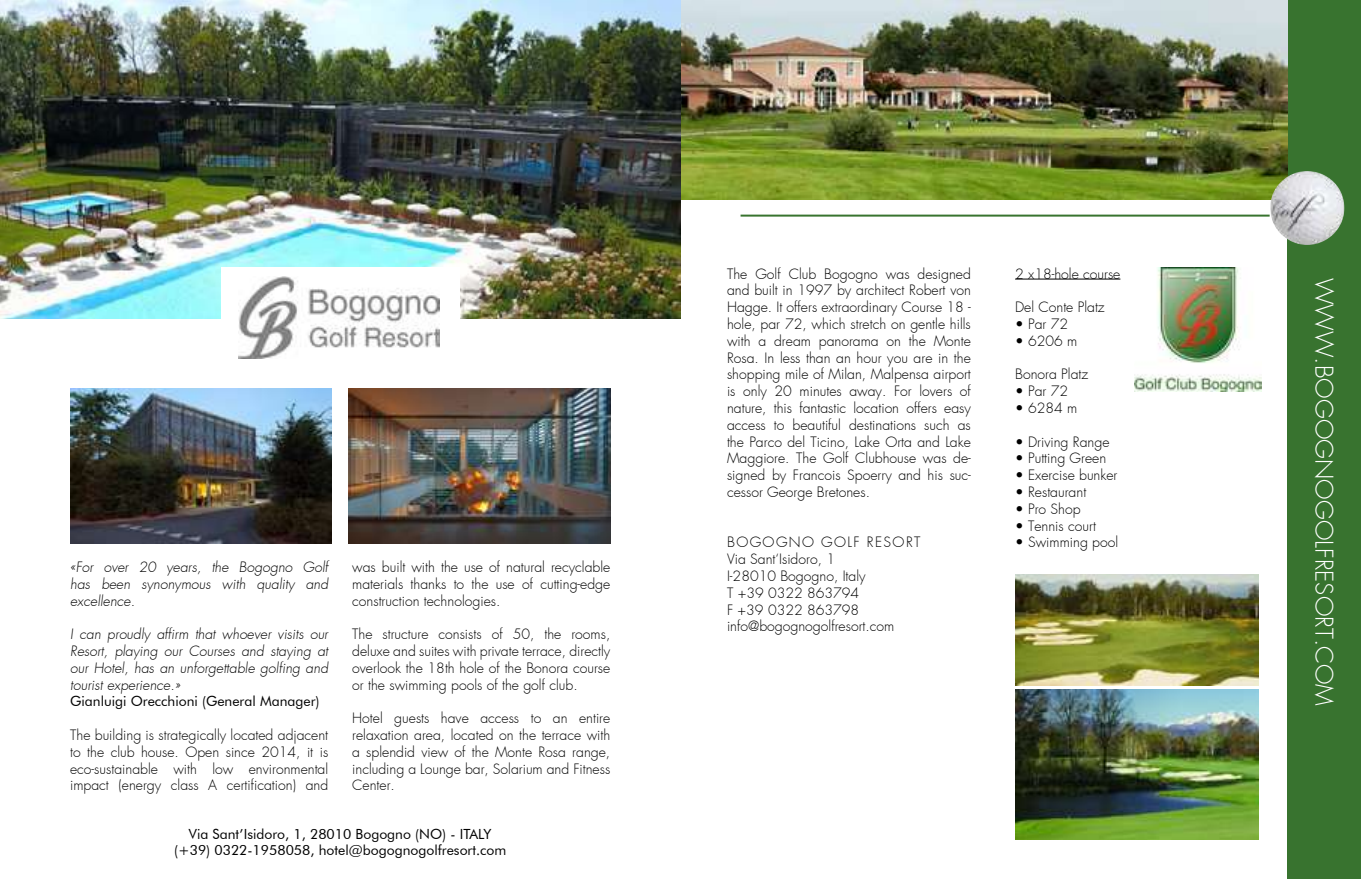
<style>
.page{position:relative;width:1361px;height:879px;background:#fff}
.page>*{position:absolute;margin:0;border:0;box-sizing:border-box;transform-origin:0 0}
.t1{font:300 24px "Futura";color:#fff}
.t2{font:300 14px/16.8px "Futura";color:#000;text-align:justify}
.t3{font:14px/16.8px "Futura BT";color:#000;text-align:center}
</style>
<div class="page">
<img style="left:1015px;top:689px;width:244px;height:150px">
<div style="left:1287px;top:0;width:74px;height:879px;background:#38732f"></div>
<img style="left:1134px;top:267px;width:128px;height:125px">
<img style="left:680px;top:0;width:607px;height:199px">
<hr style="left:740px;top:215px;width:529px;height:2px;background:#38732f">
<img style="left:1015px;top:574px;width:244px;height:111px">
<img style="left:1270px;top:171px;width:74px;height:74px">
<hr style="left:1015px;top:279px;width:105px;height:1px;background:#000">
<img style="left:0;top:0;width:680px;height:319px">
<div style="left:221px;top:268px;width:238px;height:102px;background:#fff"></div>
<img style="left:239px;top:276px;width:200px;height:83px">
<img style="left:70px;top:389px;width:262px;height:154px">
<img style="left:349px;top:389px;width:261px;height:154px">
<p class="t2" style="left:70px;top:558px;width:262px">«For over 20 years, the Bogogno Golf has been synonymous with quality and excellence.</p>
<p class="t2" style="left:70px;top:626px;width:262px">I can proudly affirm that whoever visits our Resort, playing our Courses and staying at our Hotel, has an unforgettable golfing and tourist experience.»</p>
<p class="t3" style="left:70px;top:693px;width:251px">Gianluigi Orecchioni (General Manager)</p>
<p class="t2" style="left:70px;top:726px;width:260px">The building is strategically located adjacent to the club house. Open since 2014, it is eco-sustainable with low environmental impact (energy class A certification) and</p>
<p class="t2" style="left:352px;top:558px;width:260px">was built with the use of natural recyclable materials thanks to the use of cutting-edge construction technologies.</p>
<p class="t2" style="left:352px;top:626px;width:260px">The structure consists of 50, the rooms, deluxe and suites with private terrace, directly overlook the 18th hole of the Bonora course or the swimming pools of the golf club.</p>
<p class="t2" style="left:352px;top:710px;width:260px">Hotel guests have access to an entire relaxation area, located on the terrace with a splendid view of the Monte Rosa range, including a Lounge bar, Solarium and Fitness Center.</p>
<p class="t3" style="left:174px;top:825px;width:334px">Via Sant’Isidoro, 1, 28010 Bogogno (NO) - ITALY (+39) 0322-1958058, hotel@bogognogolfresort.com</p>
<p class="t2" style="left:727px;top:265px;width:245px">The Golf Club Bogogno was designed and built in 1997 by architect Robert von Hagge. It offers extraordinary Course 18 - hole, par 72, which stretch on gentle hills with a dream panorama on the Monte Rosa. In less than an hour you are in the shopping mile of Milan, Malpensa airport is only 20 minutes away. For lovers of nature, this fantastic location offers easy access to beautiful destinations such as the Parco del Ticino, Lake Orta and Lake Maggiore. The Golf Clubhouse was de&shy;signed by Francois Spoerry and his suc&shy;cessor George Bretones.</p>
<p class="t2" style="left:727px;top:534px;width:195px;text-align:left">BOGOGNO GOLF RESORT<br>Via Sant‘Isidoro, 1<br>I-28010 Bogogno, Italy<br>T +39 0322 863794<br>F +39 0322 863798 info@bogognogolfresort.com</p>
<p class="t2" style="left:1015px;top:265px;width:107px">2 x18-hole course</p>
<p class="t2" style="left:1015px;top:299px;width:91px">Del Conte Platz</p>
<p class="t2" style="left:1015px;top:316px;width:55px">• Par 72</p>
<p class="t2" style="left:1015px;top:332px;width:64px">• 6206 m</p>
<p class="t2" style="left:1015px;top:366px;width:75px">Bonora Platz</p>
<p class="t2" style="left:1015px;top:383px;width:55px">• Par 72</p>
<p class="t2" style="left:1015px;top:400px;width:64px">• 6284 m</p>
<p class="t2" style="left:1015px;top:433px;width:96px">• Driving Range</p>
<p class="t2" style="left:1015px;top:450px;width:93px">• Putting Green</p>
<p class="t2" style="left:1015px;top:467px;width:104px">• Exercise bunker</p>
<p class="t2" style="left:1015px;top:484px;width:73px">• Restaurant</p>
<p class="t2" style="left:1015px;top:500px;width:67px">• Pro Shop</p>
<p class="t2" style="left:1015px;top:517px;width:82px">• Tennis court</p>
<p class="t2" style="left:1015px;top:534px;width:105px">• Swimming pool</p>
<h1 class="t1" style="left:1339px;top:278px;width:429px;rotate:90deg">WWW.BOGOGNOGOLFRESORT.COM</h1>
</div>
